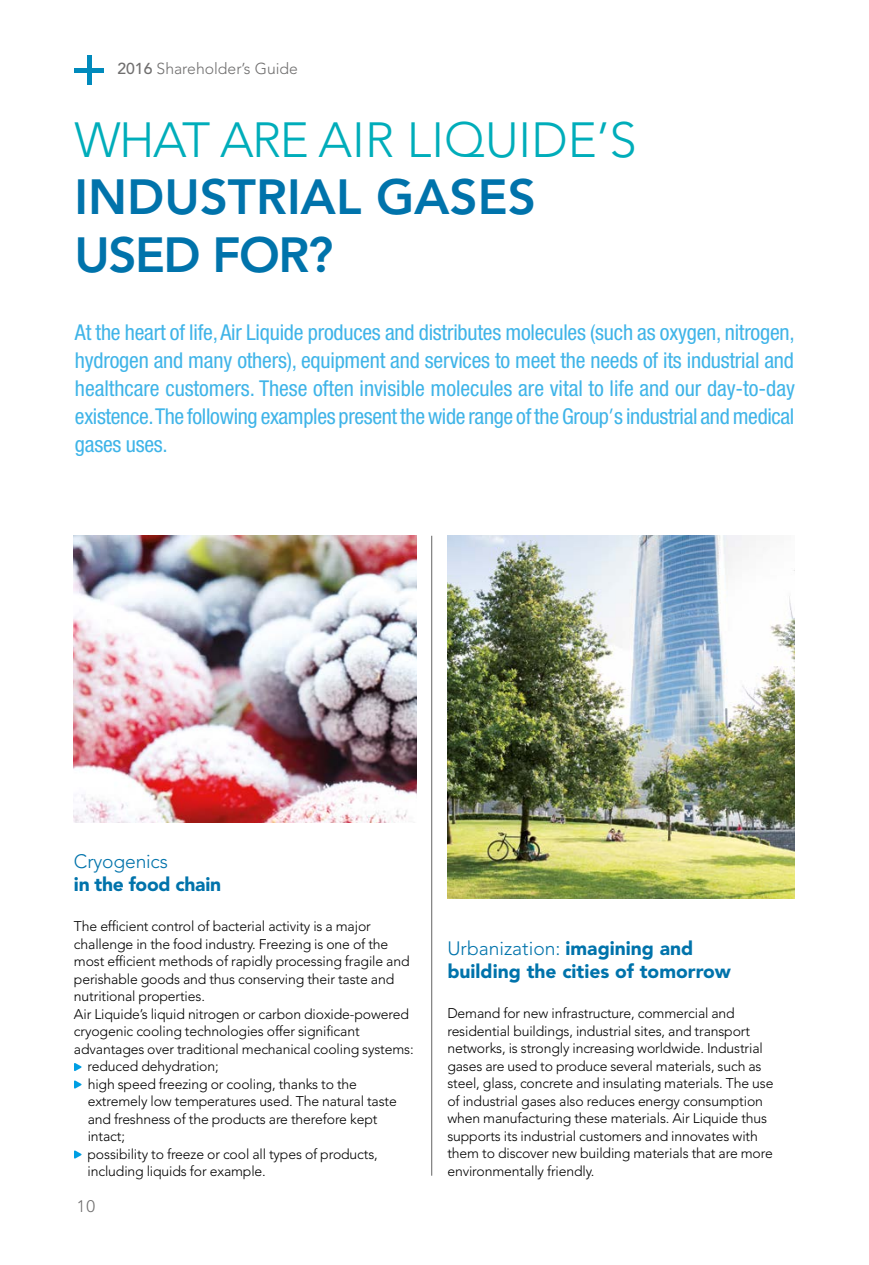
<style>
.page{position:relative;width:869px;height:1265px;background:#fff}
.page>*{position:absolute;margin:0;border:0;box-sizing:border-box;transform-origin:0 0}
.t1{font:800 49px/57.8px "Avenir LT Std";color:#0073ab}
.t2{font:300 49px "Avenir LT Std";color:#00adba}
.t3{font:condensed 21.88px/28px "Helvetica Neue LT Std";letter-spacing:-.015em;color:#3fb4e8;text-align:justify}
.t4{font:900 19.25px/22.8px "Avenir LT Std";color:#0073ab}
.t5{font:300 19.25px "Avenir LT Std";letter-spacing:-.01em;color:#0073ab}
.t6{font:300 16.62px "Avenir LT Std";color:#706f6f}
.t7{font:300 15.75px "Avenir LT Std";color:#706f6f}
.t8{font:300 14px/17.5px "Avenir LT Std";letter-spacing:-.01em;color:#000}
.s1{font-weight:500}
.s2{font-family:"Avenir LT Std";font-weight:300;font-stretch:normal}
.s3{font-weight:300}
</style>
<div class="page">
<div style="left:87px;top:56px;width:5px;height:29px;background:#008abc"></div>
<hr style="left:75px;top:68px;width:29px;height:4px;background:#008abc">
<img style="left:74px;top:536px;width:342px;height:287px">
<img style="left:447px;top:536px;width:347px;height:363px">
<svg style="left:74px;top:1063px;width:8px;height:8px"></svg>
<svg style="left:74px;top:1080px;width:8px;height:9px"></svg>
<svg style="left:74px;top:1150px;width:8px;height:9px"></svg>
<hr style="left:431px;top:536px;width:1px;height:640px;background:#646363">
<p class="t7" style="left:117px;top:59px;width:182px"><span class="s1">2016</span> Shareholder’s Guide</p>
<h1 class="t2" style="left:74px;top:111px;width:563px">WHAT ARE AIR LIQUIDE’S</h1>
<h1 class="t1" style="left:74px;top:169px;width:462px">INDUSTRIAL GASES<br>USED FOR?</h1>
<p class="t3" style="left:75px;top:318px;width:721px">At the heart of life, Air Liquide produces and distributes molecules (such as oxygen, nitrogen, hydrogen and many others), equipment and services to meet the needs of its industrial and healthcare customers. These often invisible molecules are vital to life and our day-to-day existence. The following examples present the wide range of the Group<span class="s2">’</span>s industrial and medical gases uses.</p>
<h3 class="t5" style="left:74px;top:850px;width:95px">Cryogenics</h3>
<h3 class="t4" style="left:74px;top:873px;width:149px">in the food chain</h3>
<p class="t8" style="left:74px;top:918px;width:298px">The efficient control of bacterial activity is a major</p>
<p class="t8" style="left:74px;top:935px;width:316px">challenge in the food industry. Freezing is one of the</p>
<p class="t8" style="left:74px;top:953px;width:337px">most efficient methods of rapidly processing fragile and</p>
<p class="t8" style="left:74px;top:970px;width:321px">perishable goods and thus conserving their taste and</p>
<p class="t8" style="left:74px;top:988px;width:132px">nutritional properties.</p>
<p class="t8" style="left:74px;top:1005px;width:336px">Air Liquide’s liquid nitrogen or carbon dioxide-powered</p>
<p class="t8" style="left:74px;top:1023px;width:287px">cryogenic cooling technologies offer significant</p>
<p class="t8" style="left:74px;top:1040px;width:341px">advantages over traditional mechanical cooling systems:</p>
<p class="t8" style="left:87px;top:1058px;width:133px">reduced dehydration;</p>
<p class="t8" style="left:88px;top:1075px;width:271px">high speed freezing or cooling, thanks to the</p>
<p class="t8" style="left:88px;top:1093px;width:310px">extremely low temperatures used. The natural taste</p>
<p class="t8" style="left:88px;top:1110px;width:291px">and freshness of the products are therefore kept</p>
<p class="t8" style="left:88px;top:1128px;width:39px">intact;</p>
<p class="t8" style="left:87px;top:1145px;width:292px">possibility to freeze or cool all types of products,</p>
<p class="t8" style="left:87px;top:1163px;width:180px">including liquids for example.</p>
<p class="t6" style="left:77px;top:1196px;width:20px">10</p>
<h3 class="t4" style="left:447px;top:937px;width:285px"><span class="s3">Urbanization:</span> imagining and building the cities of tomorrow</h3>
<p class="t8" style="left:447px;top:1005px;width:327px">Demand for new infrastructure, commercial and residential buildings, industrial sites, and transport networks, is strongly increasing worldwide. Industrial gases are used to produce several materials, such as steel, glass, concrete and insulating materials. The use of industrial gases also reduces energy consumption when manufacturing these materials. Air Liquide thus supports its industrial customers and innovates with them to discover new building materials that are more environmentally friendly.</p>
</div>
